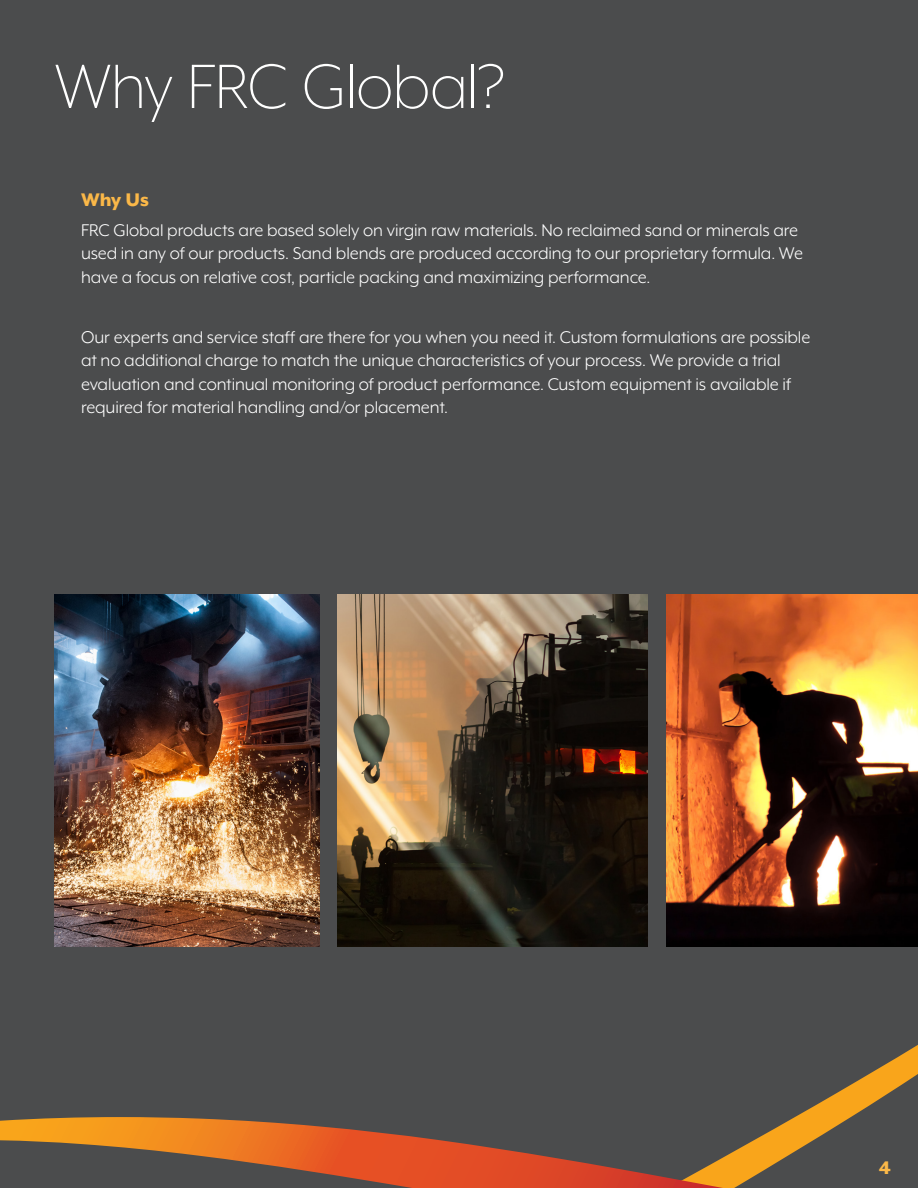
<style>
.page{position:relative;width:918px;height:1188px;background:#fff}
.page>*{position:absolute;margin:0;border:0;box-sizing:border-box;transform-origin:0 0}
.Page_product_header{font:300 72px "Mr Eaves XL Mod OT";letter-spacing:-.015em;color:#fff}
.Subheading_yellow{font:800 21px "Mr Eaves XL Mod OT";color:#fbb848}
.Body_text_white{font:19.5px/23.4px "Mr Eaves XL Mod OT";letter-spacing:-.005em;color:#fff}
</style>
<div class="page">
<div style="left:1px;top:0;width:917px;height:1188px;background:#4b4c4d"></div>
<svg style="left:723px;top:1045px;width:195px;height:143px"></svg>
<svg style="left:0;top:1117px;width:723px;height:71px"></svg>
<img style="left:55px;top:594px;width:264px;height:352px">
<img style="left:338px;top:594px;width:310px;height:352px">
<img style="left:667px;top:594px;width:251px;height:352px">
<p class="Page_product_header" style="left:54px;top:50px;width:453px">Why FRC Global?</p>
<p class="Subheading_yellow" style="left:81px;top:189px;width:69px">Why Us</p>
<p class="Body_text_white" style="left:81px;top:218px;width:724px">FRC Global products are based solely on virgin raw materials. No reclaimed sand or minerals are used in any of our products. Sand blends are produced according to our proprietary formula. We have a focus on relative cost, particle packing and maximizing performance.</p>
<p class="Body_text_white" style="left:81px;top:325px;width:731px">Our experts and service staff are there for you when you need it. Custom formulations are possible at no additional charge to match the unique characteristics of your process. We provide a trial evaluation and continual monitoring of product performance. Custom equipment is available if required for material handling and/or placement.</p>
<p class="Subheading_yellow" style="left:879px;top:1158px;width:14px">4</p>
</div>
